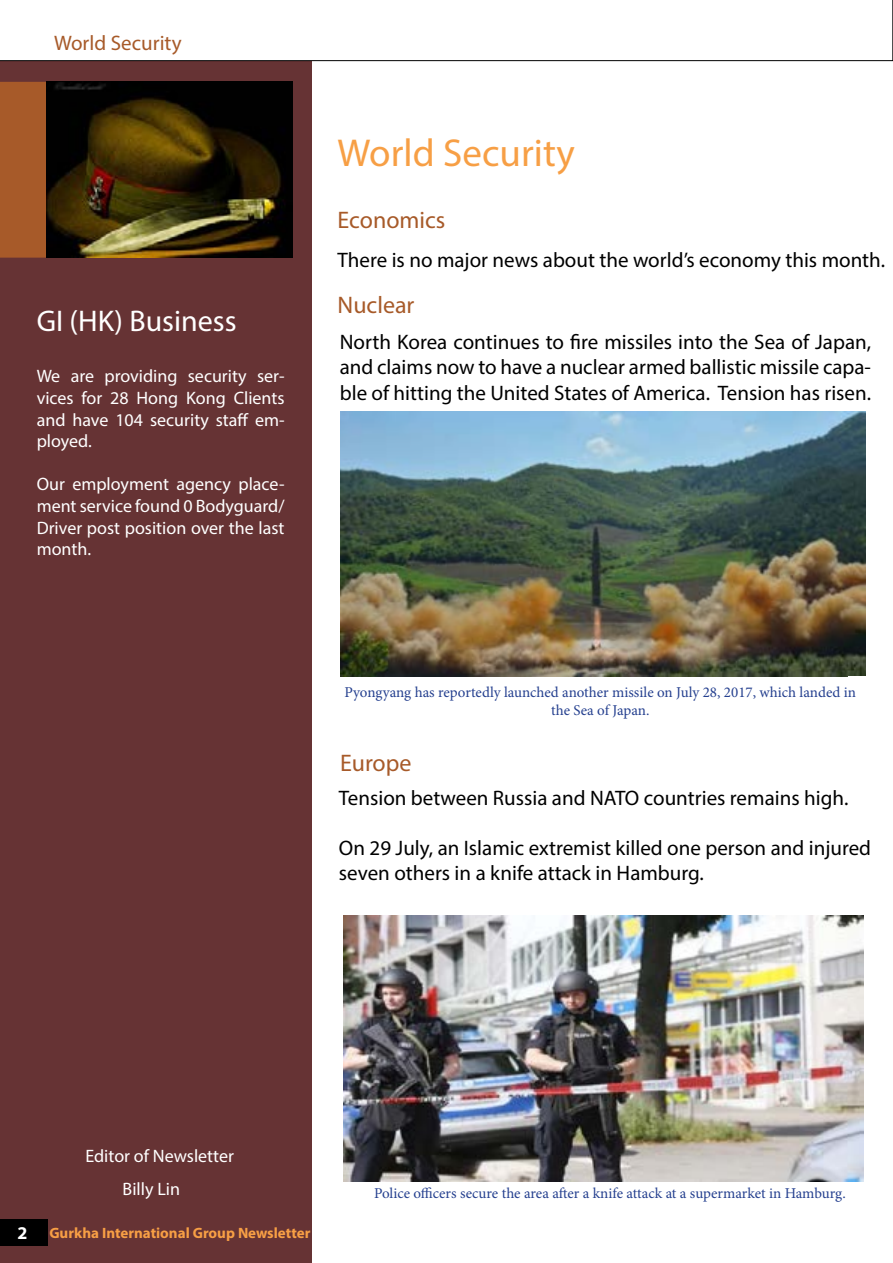
<style>
.page{position:relative;width:893px;height:1263px;background:#fff}
.page>*{position:absolute;margin:0;border:0;box-sizing:border-box;transform-origin:0 0}
.t1{font:39px "Myriad Pro";color:#f79f45}
.t2{font:30px "Myriad Pro";color:#fff}
.t3{font:24px "Myriad Pro";color:#a75a29}
.t4{font:21px/25.2px "Myriad Pro";color:#000;text-align:justify}
.t5{font:21px "Myriad Pro";color:#a75a29}
.t6{font:18px/21.6px "Myriad Pro";color:#fff;text-align:justify}
.t7{font:700 18px "Myriad Pro";color:#fff}
.t8{font:15px/18px "Minion Pro";letter-spacing:-.005em;color:#25408f;text-align:center}
.t9{font:700 15px "Myriad Pro";color:#f79f45}
</style>
<div class="page">
<div style="left:0;top:24px;width:311px;height:1239px;background:#663334"></div>
<svg style="left:0;top:0;width:893px;height:61px"></svg>
<div style="left:0;top:1219px;width:47px;height:26px;background:#000"></div>
<div style="left:0;top:82px;width:47px;height:176px;background:#a75a29"></div>
<img style="left:47px;top:82px;width:246px;height:176px">
<img style="left:340px;top:411px;width:526px;height:265px">
<img style="left:343px;top:915px;width:520px;height:266px">
<p class="t5" style="left:54px;top:30px;width:129px">World Security</p>
<h2 class="t2" style="left:37px;top:302px;width:201px">GI (HK) Business</h2>
<p class="t6" style="left:37px;top:365px;width:249px">We are providing security ser&shy;vices for 28 Hong Kong Clients and have 104 security staff em&shy;ployed.</p>
<p class="t6" style="left:37px;top:473px;width:249px">Our employment agency place&shy;ment service found 0 Bodyguard/ Driver post position over the last month.</p>
<h1 class="t1" style="left:338px;top:129px;width:239px">World Security</h1>
<p class="t3" style="left:338px;top:205px;width:109px">Economics</p>
<p class="t4" style="left:338px;top:247px;width:549px">There is no major news about the world’s economy this month.</p>
<p class="t3" style="left:338px;top:290px;width:78px">Nuclear</p>
<p class="t4" style="left:340px;top:329px;width:533px">North Korea continues to fire missiles into the Sea of Japan, and claims now to have a nuclear armed ballistic missile capa&shy;ble of hitting the United States of America. Tension has risen.</p>
<p class="t8" style="left:345px;top:684px;width:513px">Pyongyang has reportedly launched another missile on July 28, 2017, which landed in the Sea of Japan.</p>
<p class="t3" style="left:340px;top:748px;width:73px">Europe</p>
<p class="t4" style="left:339px;top:785px;width:511px">Tension between Russia and NATO countries remains high.</p>
<p class="t4" style="left:339px;top:835px;width:534px">On 29 July, an Islamic extremist killed one person and injured seven others in a knife attack in Hamburg.</p>
<p class="t7" style="left:18px;top:1221px;width:11px">2</p>
<p class="t6" style="left:85px;top:1144px;width:150px">Editor of Newsletter</p>
<p class="t6" style="left:123px;top:1178px;width:59px">Billy Lin</p>
<p class="t9" style="left:49px;top:1223px;width:263px">Gurkha International Group Newsletter</p>
<p class="t8" style="left:374px;top:1184px;width:473px">Police officers secure the area after a knife attack at a supermarket in Hamburg.</p>
</div>
